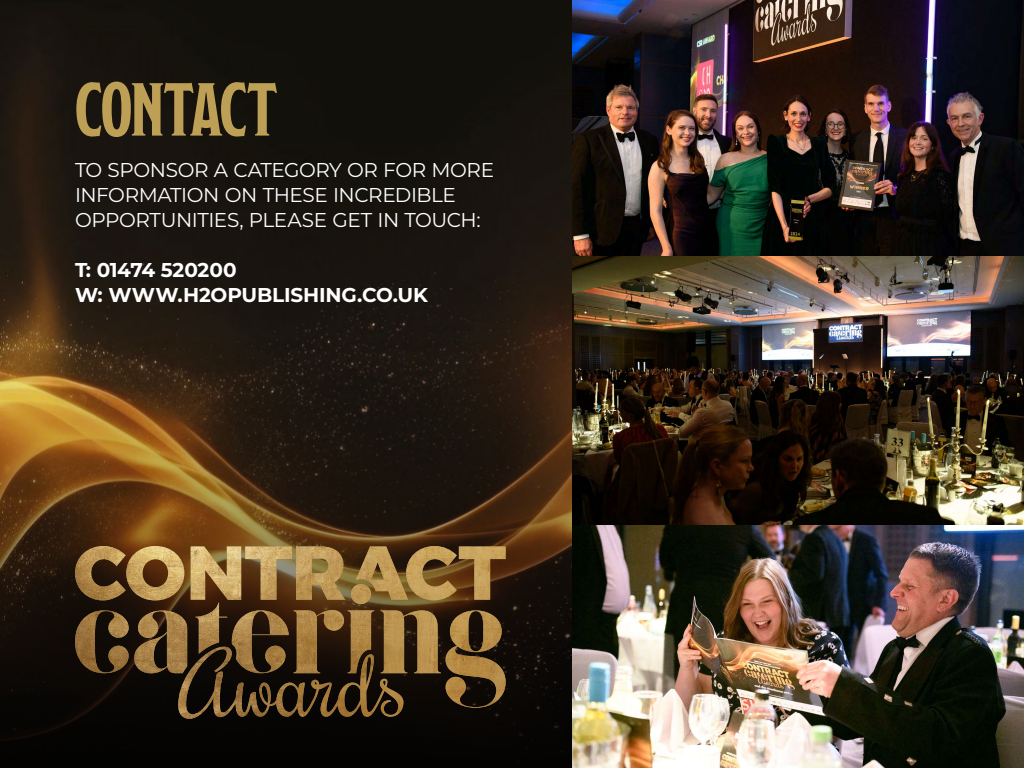
<style>
.page{position:relative;width:1024px;height:768px;background:#fff}
.page>*{position:absolute;margin:0;border:0;box-sizing:border-box;transform-origin:0 0}
.t1{font:700 75px "Modesto Condensed";letter-spacing:-.025em;color:#be9f56}
.t2{font:20px/25px "Montserrat";letter-spacing:-.02em;color:#fff}
.t3{font:700 20px/25px "Montserrat";letter-spacing:-.01em;color:#fff}
</style>
<div class="page">
<img style="left:0;top:0;width:573px;height:341px">
<svg style="left:0;top:341px;width:573px;height:427px;background:#372410"></svg>
<img style="left:573px;top:0;width:451px;height:256px">
<img style="left:573px;top:256px;width:451px;height:269px">
<img style="left:573px;top:525px;width:451px;height:243px">
<svg style="left:75px;top:673px;width:431px;height:46px;background:#2b2011"></svg>
<img style="left:75px;top:546px;width:431px;height:127px">
<h1 class="t1" style="left:75px;top:72px;width:204px">CONTACT</h1>
<p class="t2" style="left:75px;top:157px;width:421px">TO SPONSOR A CATEGORY OR FOR MORE<br>INFORMATION ON THESE INCREDIBLE<br>OPPORTUNITIES, PLEASE GET IN TOUCH:</p>
<p class="t3" style="left:75px;top:256px;width:354px">T: 01474 520200<br>W: WWW.H2OPUBLISHING.CO.UK</p>
</div>
